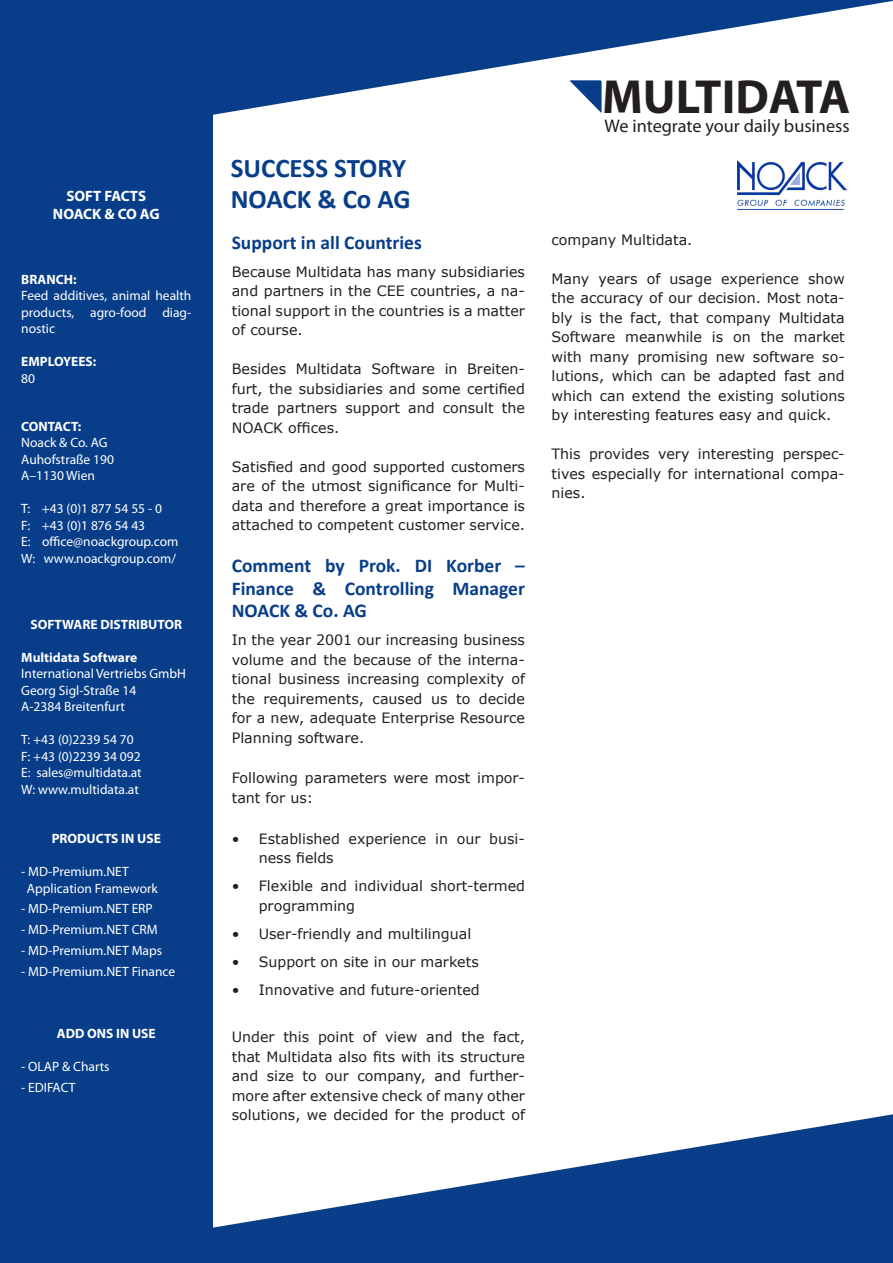
<style>
.page{position:relative;width:893px;height:1263px;background:#fff}
.page>*{position:absolute;margin:0;border:0;box-sizing:border-box;transform-origin:0 0}
.t1{font:700 48.15px "Myriad";color:#231f20}
.t2{font:700 27px/31px "Calibri";color:#083e89}
.t3{font:700 19.5px/22.5px "Calibri";color:#083e89;text-align:justify}
.t4{font:18.3px "Myriad Pro";color:#231f20}
.t5{font:700 15px/18px "Myriad Pro";letter-spacing:-.01em;color:#fff;text-align:center}
.t6{font:14.25px/19.5px "Verdana";color:#231f20;text-align:justify}
.t7{font:13.5px/16.5px "Myriad Pro";color:#fff}
.t8{font:700 13.5px "Myriad Pro";color:#fff}
</style>
<div class="page">
<div style="left:0;top:64px;width:213px;height:1199px;background:#083e89"></div>
<svg style="left:0;top:0;width:893px;height:115px;fill:#083e89"></svg>
<svg style="left:213px;top:1114px;width:680px;height:149px;fill:#083e89"></svg>
<img style="left:738px;top:161px;width:108px;height:45px">
<p class="t5" style="left:53px;top:186px;width:108px">SOFT FACTS<br>NOACK &amp; CO AG</p>
<p class="t8" style="left:21px;top:270px;width:57px">BRANCH:</p>
<p class="t7" style="left:21px;top:287px;width:172px;text-align:justify">Feed additives, animal health products, agro-food diag&shy;nostic</p>
<p class="t8" style="left:21px;top:353px;width:77px">EMPLOYEES:</p>
<p class="t7" style="left:21px;top:370px;width:15px">80</p>
<p class="t8" style="left:21px;top:417px;width:62px">CONTACT:</p>
<p class="t7" style="left:21px;top:434px;width:94px">Noack &amp; Co. AG<br>Auhofstraße 190<br>A–1130 Wien</p>
<p class="t7" style="left:21px;top:500px;width:159px">T: +43 (0)1 877 54 55 - 0<br>F: +43 (0)1 876 54 43<br>E: office@noackgroup.com<br>W: www.noackgroup.com/</p>
<p class="t8" style="left:30px;top:615px;width:153px">SOFTWARE DISTRIBUTOR</p>
<p class="t8" style="left:21px;top:648px;width:117px">Multidata Software</p>
<p class="t7" style="left:21px;top:665px;width:166px">International Vertriebs GmbH<br>Georg Sigl-Straße 14<br>A-2384 Breitenfurt</p>
<p class="t7" style="left:21px;top:731px;width:122px">T: +43 (0)2239 54 70<br>F: +43 (0)2239 34 092<br>E: sales@multidata.at<br>W: www.multidata.at</p>
<p class="t8" style="left:52px;top:830px;width:111px">PRODUCTS IN USE</p>
<p class="t7" style="left:27px;top:863px;width:132px;text-indent:-6px">- MD-Premium.NET<br>Application Framework</p>
<p class="t7" style="left:21px;top:900px;width:133px">- MD-Premium.NET ERP</p>
<p class="t7" style="left:21px;top:921px;width:138px">- MD-Premium.NET CRM</p>
<p class="t7" style="left:21px;top:942px;width:142px">- MD-Premium.NET Maps</p>
<p class="t7" style="left:21px;top:962px;width:156px">- MD-Premium.NET Finance</p>
<p class="t8" style="left:57px;top:1024px;width:100px">ADD ONS IN USE</p>
<p class="t7" style="left:21px;top:1058px;width:90px">- OLAP &amp; Charts</p>
<p class="t7" style="left:21px;top:1078px;width:56px">- EDIFACT</p>
<h2 class="t2" style="left:231px;top:153px;width:182px">SUCCESS STORY<br>NOACK &amp; Co AG</h2>
<h3 class="t3" style="left:232px;top:231px;width:192px">Support in all Countries</h3>
<p class="t6" style="left:232px;top:261px;width:295px">Because Multidata has many subsidiaries and partners in the CEE countries, a na&shy;tional support in the countries is a matter of course.</p>
<p class="t6" style="left:232px;top:359px;width:295px">Besides Multidata Software in Breiten&shy;furt, the subsidiaries and some certified trade partners support and consult the NOACK offices.</p>
<p class="t6" style="left:232px;top:456px;width:295px">Satisfied and good supported customers are of the utmost significance for Multi&shy;data and therefore a great importance is attached to competent customer service.</p>
<h3 class="t3" style="left:232px;top:554px;width:295px">Comment by Prok. DI Korber – Finance &amp; Controlling Manager NOACK &amp; Co. AG</h3>
<p class="t6" style="left:232px;top:630px;width:295px">In the year 2001 our increasing business volume and the because of the interna&shy;tional business increasing complexity of the requirements, caused us to decide for a new, adequate Enterprise Resource Planning software.</p>
<p class="t6" style="left:232px;top:768px;width:295px">Following parameters were most impor&shy;tant for us:</p>
<p class="t6" style="left:259px;top:828px;width:268px;text-indent:-27px">• Established experience in our busi&shy;ness fields</p>
<p class="t6" style="left:259px;top:876px;width:268px;text-indent:-27px">• Flexible and individual short-termed programming</p>
<p class="t6" style="left:232px;top:923px;width:241px">• User-friendly and multilingual</p>
<p class="t6" style="left:232px;top:951px;width:249px">• Support on site in our markets</p>
<p class="t6" style="left:232px;top:979px;width:249px">• Innovative and future-oriented</p>
<p class="t6" style="left:232px;top:1027px;width:295px">Under this point of view and the fact, that Multidata also fits with its structure and size to our company, and further&shy;more after extensive check of many other solutions, we decided for the product of</p>
<h1 class="t1" style="left:602px;top:72px;width:250px">MULTIDATA</h1>
<p class="t4" style="left:604px;top:115px;width:247px">We integrate your daily business</p>
<p class="t6" style="left:551px;top:230px;width:142px">company Multidata.</p>
<p class="t6" style="left:551px;top:269px;width:295px">Many years of usage experience show the accuracy of our decision. Most nota&shy;bly is the fact, that company Multidata Software meanwhile is on the market with many promising new software so&shy;lutions, which can be adapted fast and which can extend the existing solutions by interesting features easy and quick.</p>
<p class="t6" style="left:551px;top:444px;width:295px">This provides very interesting perspec&shy;tives especially for international compa&shy;nies.</p>
</div>
